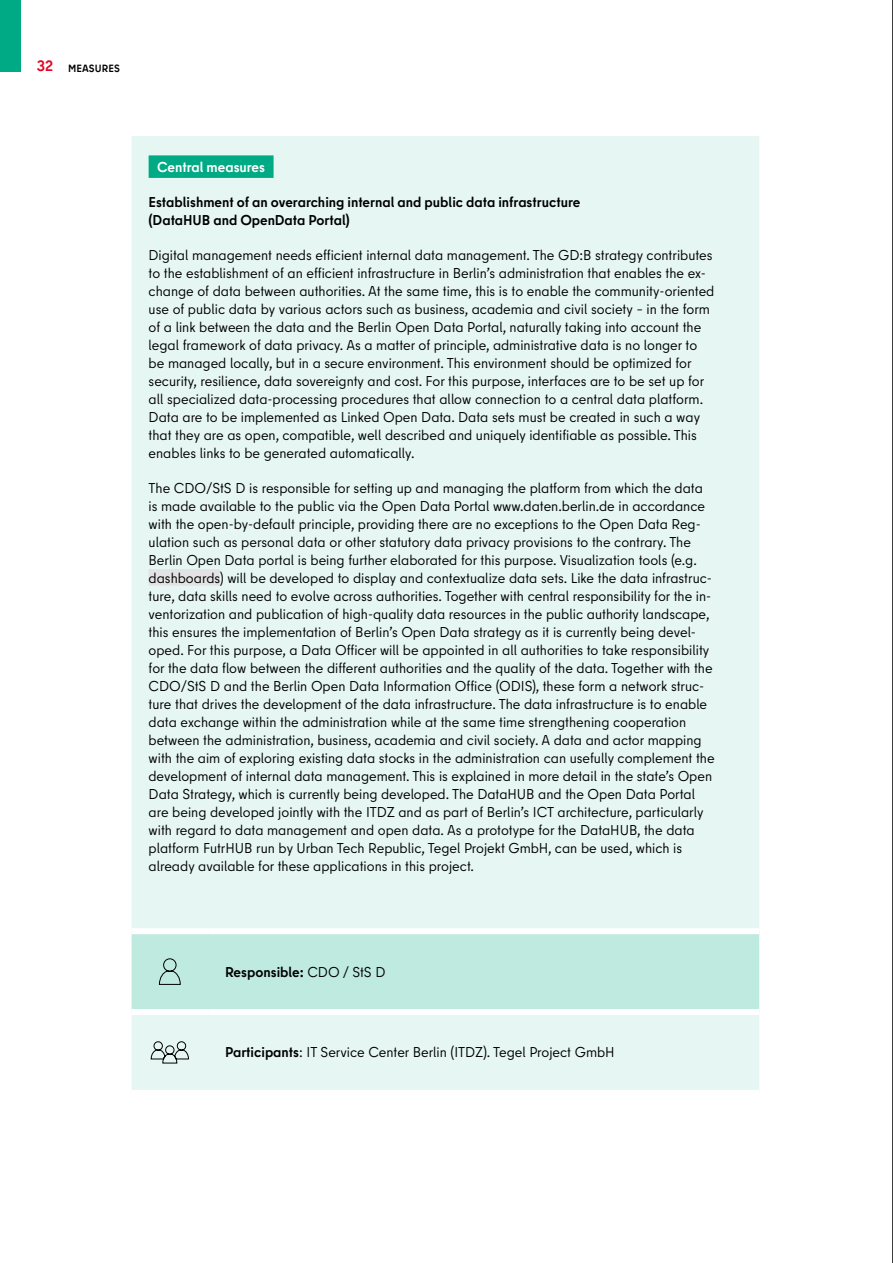
<style>
.page{position:relative;width:893px;height:1263px;background:#fff}
.page>*{position:absolute;margin:0;border:0;box-sizing:border-box;transform-origin:0 0}
.t1{font:14.25px/18px "Berlin Type";color:#000}
.t2{font:700 14.25px/18px "Berlin Type";color:#000}
.t3{font:700 14.25px "Berlin Type";color:#fff}
.t4{font:700 10.5px "Berlin Type";letter-spacing:.01em;color:#000}
.s1{font-size:15px;color:#e40422}
.s2{font-weight:400}
.s3{font-weight:700}
</style>
<div class="page">
<div style="left:0;top:0;width:21px;height:72px;background:#00aa84"></div>
<div style="left:132px;top:136px;width:627px;height:954px;background:#e6f7f3"></div>
<div style="left:132px;top:934px;width:627px;height:75px;background:#bfeae0"></div>
<div style="left:132px;top:1009px;width:76px;height:6px;background:#fff"></div>
<div style="left:208px;top:1009px;width:551px;height:6px;background:#fff"></div>
<div style="left:208px;top:928px;width:551px;height:6px;background:#fff"></div>
<div style="left:132px;top:928px;width:76px;height:6px;background:#fff"></div>
<div style="left:149px;top:155px;width:125px;height:23px;background:#00aa84"></div>
<div style="left:149px;top:569px;width:71px;height:17px;background:#e3e3e3"></div>
<svg style="left:159px;top:958px;width:22px;height:27px"></svg>
<svg style="left:150px;top:1041px;width:39px;height:23px"></svg>
<hr style="left:892px;top:0;width:1px;height:1263px;background:#000">
<p class="t4" style="left:37px;top:61px;width:85px"><span class="s1">32</span> MEASURES</p>
<p class="t3" style="left:157px;top:157px;width:109px">Central measures</p>
<p class="t2" style="left:149px;top:193px;width:433px">Establishment of an overarching internal and public data infrastructure (DataHUB and OpenData Portal)</p>
<p class="t1" style="left:149px;top:246px;width:567px">Digital management needs efficient internal data management. The GD:B strategy contributes to the establishment of an efficient infrastructure in Berlin’s administration that enables the ex&shy;change of data between authorities. At the same time, this is to enable the community-oriented use of public data by various actors such as business, academia and civil society – in the form of a link between the data and the Berlin Open Data Portal, naturally taking into account the legal framework of data privacy. As a matter of principle, administrative data is no longer to be managed locally, but in a secure environment. This environment should be optimized for security, resilience, data sovereignty and cost. For this purpose, interfaces are to be set up for all specialized data-processing procedures that allow connection to a central data platform.<br>Data are to be implemented as Linked Open Data. Data sets must be created in such a way that they are as open, compatible, well described and uniquely identifiable as possible. This enables links to be generated automatically.</p>
<p class="t1" style="left:149px;top:479px;width:567px">The CDO/StS D is responsible for setting up and managing the platform from which the data is made available to the public via the Open Data Portal www.daten.berlin.de in accordance with the open-by-default principle, providing there are no exceptions to the Open Data Reg&shy;ulation such as personal data or other statutory data privacy provisions to the contrary. The Berlin Open Data portal is being further elaborated for this purpose. Visualization tools (e.g. dashboards) will be developed to display and contextualize data sets. Like the data infrastruc&shy;ture, data skills need to evolve across authorities. Together with central responsibility for the in&shy;ventorization and publication of high-quality data resources in the public authority landscape, this ensures the implementation of Berlin’s Open Data strategy as it is currently being devel&shy;oped. For this purpose, a Data Officer will be appointed in all authorities to take responsibility for the data flow between the different authorities and the quality of the data. Together with the CDO/StS D and the Berlin Open Data Information Office (ODIS), these form a network struc&shy;ture that drives the development of the data infrastructure. The data infrastructure is to enable data exchange within the administration while at the same time strengthening cooperation between the administration, business, academia and civil society. A data and actor mapping with the aim of exploring existing data stocks in the administration can usefully complement the development of internal data management. This is explained in more detail in the state’s Open Data Strategy, which is currently being developed. The DataHUB and the Open Data Portal are being developed jointly with the ITDZ and as part of Berlin’s ICT architecture, particularly with regard to data management and open data. As a prototype for the DataHUB, the data platform FutrHUB run by Urban Tech Republic, Tegel Projekt GmbH, can be used, which is already available for these applications in this project.</p>
<p class="t2" style="left:225px;top:963px;width:162px">Responsible: <span class="s2">CDO / StS D</span></p>
<p class="t1" style="left:225px;top:1043px;width:391px"><span class="s3">Participants</span>: IT Service Center Berlin (ITDZ). Tegel Project GmbH</p>
</div>
